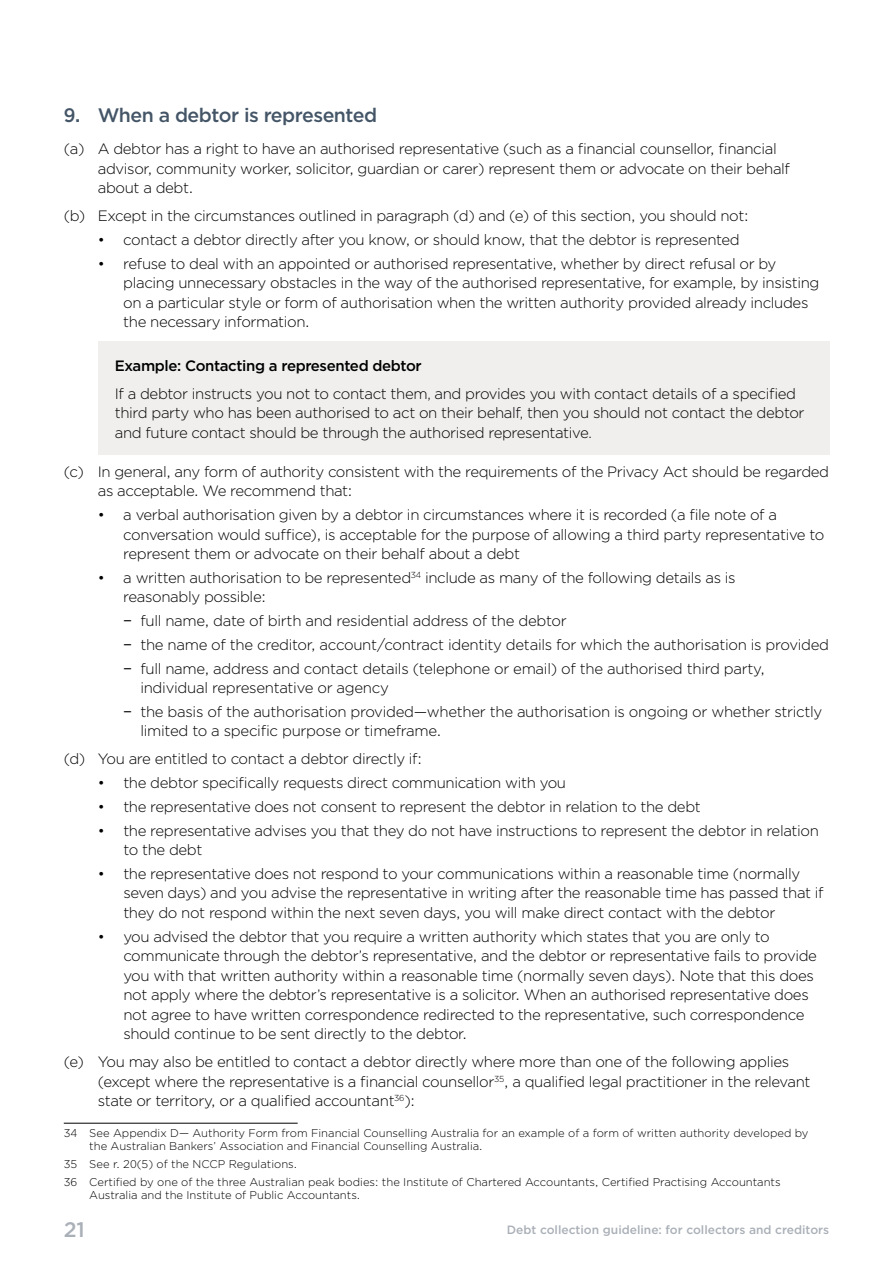
<style>
.page{position:relative;width:893px;height:1263px;background:#fff}
.page>*{position:absolute;margin:0;border:0;box-sizing:border-box;transform-origin:0 0}
.t1{font:500 21px "Gotham";color:#aab0b8}
.t2{font:500 19.5px "Gotham";letter-spacing:-.025em;color:#445567}
.t3{font:300 15px/19.5px "Gotham";letter-spacing:-.025em;color:#000}
.t4{font:500 15px "Gotham";letter-spacing:-.025em;color:#000}
.t5{font:500 12px "Gotham";color:#aab0b8}
.t6{font:300 11.25px/13.5px "Gotham";color:#000}
.s1{font-weight:400}
</style>
<div class="page">
<div style="left:98px;top:342px;width:731px;height:113px;background:#f0efee"></div>
<hr style="left:64px;top:1123px;width:234px;height:1px;background:#000">
<h2 class="t2" style="left:64px;top:102px;width:315px">9. When a debtor is represented</h2>
<p class="t3" style="left:98px;top:139px;width:694px;text-indent:-34px">(a) A debtor has a right to have an authorised representative (such as a financial counsellor, financial advisor, community worker, solicitor, guardian or carer) represent them or advocate on their behalf about a debt.</p>
<p class="t3" style="left:64px;top:206px;width:686px">(b) Except in the circumstances outlined in paragraph (d) and (e) of this section, you should not:</p>
<p class="t3" style="left:98px;top:229px;width:643px">• contact a debtor directly after you know, or should know, that the debtor is represented</p>
<p class="t3" style="left:123px;top:253px;width:698px;text-indent:-26px">• refuse to deal with an appointed or authorised representative, whether by direct refusal or by placing unnecessary obstacles in the way of the authorised representative, for example, by insisting on a particular style or form of authorisation when the written authority provided already includes the necessary information.</p>
<p class="t4" style="left:115px;top:356px;width:308px">Example: Contacting a represented debtor</p>
<p class="t3" style="left:115px;top:383px;width:691px">If a debtor instructs you not to contact them, and provides you with contact details of a specified third party who has been authorised to act on their behalf, then you should not contact the debtor and future contact should be through the authorised representative.</p>
<p class="t3" style="left:98px;top:461px;width:733px;text-indent:-34px">(c) In general, any form of authority consistent with the requirements of the Privacy Act should be regarded as acceptable. We recommend that:</p>
<p class="t3" style="left:123px;top:504px;width:703px;text-indent:-26px">• a verbal authorisation given by a debtor in circumstances where it is recorded (a file note of a conversation would suffice), is acceptable for the purpose of allowing a third party representative to represent them or advocate on their behalf about a debt</p>
<p class="t3" style="left:123px;top:567px;width:614px;text-indent:-26px">• a written authorisation to be represented<sup>34</sup> include as many of the following details as is reasonably possible:</p>
<p class="t3" style="left:123px;top:608px;width:707px;line-height:23.7px"><span class="s1">−</span> full name, date of birth and residential address of the debtor<br><span class="s1">−</span> the name of the creditor, account/contract identity details for which the authorisation is provided <span class="s1">−</span> full name, address and contact details (telephone or email) of the authorised third party,</p>
<p class="t3" style="left:140px;top:677px;width:250px">individual representative or agency</p>
<p class="t3" style="left:140px;top:701px;width:684px;text-indent:-17px"><span class="s1">−</span> the basis of the authorisation provided—whether the authorisation is ongoing or whether strictly limited to a specific purpose or timeframe.</p>
<p class="t3" style="left:64px;top:749px;width:360px">(d) You are entitled to contact a debtor directly if:</p>
<p class="t3" style="left:98px;top:772px;width:470px">• the debtor specifically requests direct communication with you</p>
<p class="t3" style="left:98px;top:796px;width:605px">• the representative does not consent to represent the debtor in relation to the debt</p>
<p class="t3" style="left:123px;top:820px;width:697px;text-indent:-26px">• the representative advises you that they do not have instructions to represent the debtor in relation to the debt</p>
<p class="t3" style="left:123px;top:863px;width:702px;text-indent:-26px">• the representative does not respond to your communications within a reasonable time (normally seven days) and you advise the representative in writing after the reasonable time has passed that if they do not respond within the next seven days, you will make direct contact with the debtor</p>
<p class="t3" style="left:123px;top:926px;width:695px;text-indent:-26px">• you advised the debtor that you require a written authority which states that you are only to communicate through the debtor’s representative, and the debtor or representative fails to provide you with that written authority within a reasonable time (normally seven days). Note that this does not apply where the debtor’s representative is a solicitor. When an authorised representative does not agree to have written correspondence redirected to the representative, such correspondence should continue to be sent directly to the debtor.</p>
<p class="t3" style="left:98px;top:1051px;width:714px;text-indent:-34px">(e) You may also be entitled to contact a debtor directly where more than one of the following applies (except where the representative is a financial counsellor<sup>35</sup>, a qualified legal practitioner in the relevant state or territory, or a qualified accountant<sup>36</sup>):</p>
<p class="t6" style="left:89px;top:1126px;width:721px;text-indent:-26px">34 See Appendix D— Authority Form from Financial Counselling Australia for an example of a form of written authority developed by the Australian Bankers’ Association and Financial Counselling Australia.</p>
<p class="t6" style="left:64px;top:1157px;width:235px">35 See r. 20(5) of the NCCP Regulations.</p>
<p class="t6" style="left:89px;top:1175px;width:693px;text-indent:-26px">36 Certified by one of the three Australian peak bodies: the Institute of Chartered Accountants, Certified Practising Accountants<br>Australia and the Institute of Public Accountants.</p>
<h1 class="t1" style="left:64px;top:1216px;width:23px">21</h1>
<p class="t5" style="left:507px;top:1222px;width:324px">Debt collection guideline: for collectors and creditors</p>
</div>
